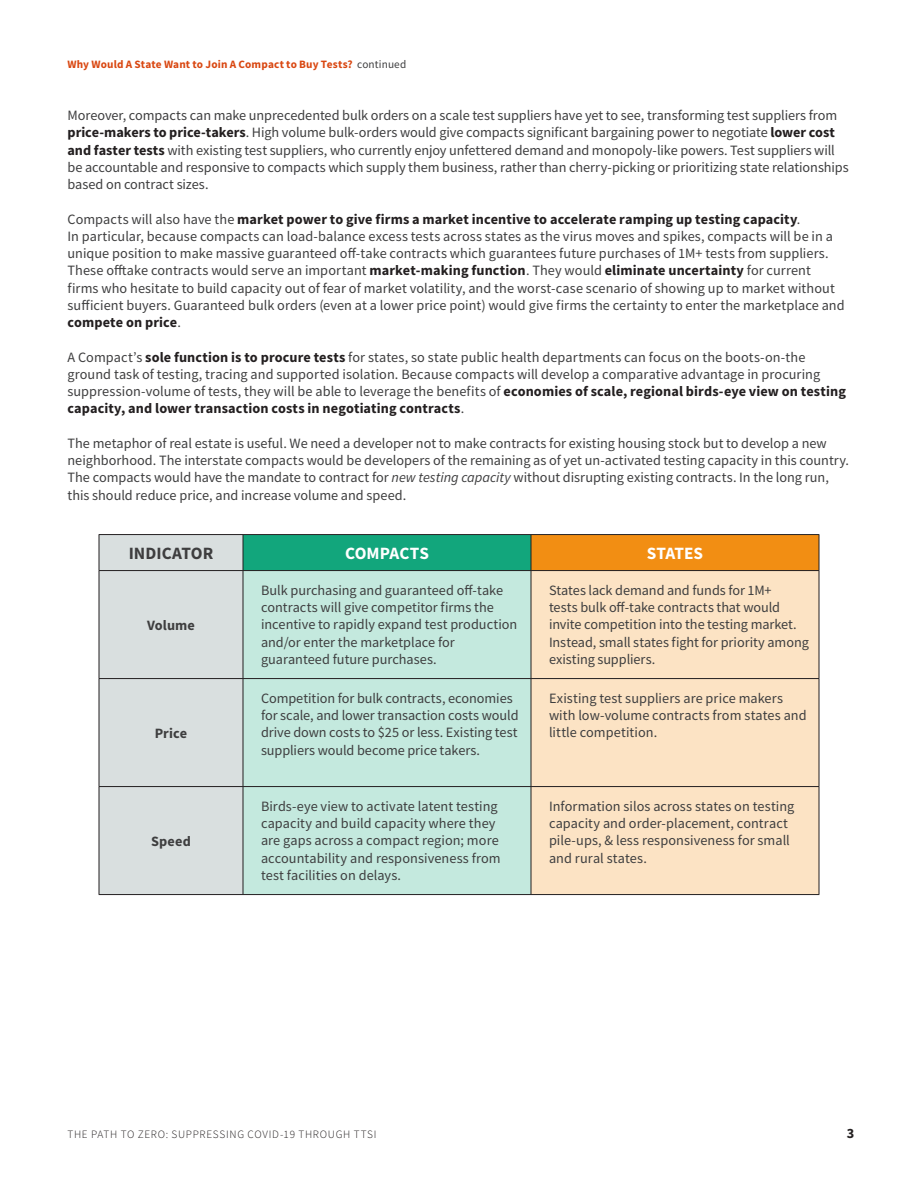
<style>
.page{position:relative;width:918px;height:1188px;background:#fff}
.page>*{position:absolute;margin:0;border:0;box-sizing:border-box;transform-origin:0 0}
.text{font:700 17.25px "Source Sans Pro";color:#fff}
.text-2{font:700 17.25px "Source Sans Pro";color:#3e3e3f}
.text-3{font:14.25px/17.2px "Source Sans Pro";color:#3e3e3f}
.text-4{font:700 14.25px "Source Sans Pro";letter-spacing:.01em;color:#3e3e3f}
.t1{font:700 14.25px "Source Sans Pro";color:#231f20}
.t2{font:700 11.25px "Source Sans Pro";letter-spacing:.015em;color:#d94711}
.t3{font:300 11.25px "Source Sans Pro";letter-spacing:.06em;color:#231f20}
.s1{font-weight:400;color:#3e3e3f}
.s2{font-weight:700;color:#231f20}
.s3{font-style:italic}
</style>
<div class="page">
<div style="left:100px;top:535px;width:143px;height:359px;background:#d9dfdf"></div>
<div style="left:243px;top:535px;width:288px;height:36px;background:#12a67c"></div>
<div style="left:531px;top:535px;width:288px;height:36px;background:#f28e13"></div>
<div style="left:244px;top:571px;width:287px;height:323px;background:#c4e9de"></div>
<div style="left:532px;top:571px;width:287px;height:323px;background:#fce3c4"></div>
<hr style="left:99px;top:534px;width:144px;height:1px;background:#231f20">
<hr style="left:99px;top:535px;width:1px;height:35px;background:#231f20">
<hr style="left:243px;top:534px;width:288px;height:1px;background:#231f20">
<hr style="left:243px;top:535px;width:1px;height:35px;background:#231f20">
<hr style="left:531px;top:534px;width:288px;height:1px;background:#231f20">
<hr style="left:531px;top:535px;width:1px;height:35px;background:#231f20">
<hr style="left:819px;top:535px;width:1px;height:35px;background:#231f20">
<hr style="left:99px;top:570px;width:144px;height:1px;background:#231f20">
<hr style="left:99px;top:571px;width:1px;height:107px;background:#231f20">
<hr style="left:243px;top:570px;width:288px;height:1px;background:#231f20">
<hr style="left:243px;top:571px;width:1px;height:107px;background:#231f20">
<hr style="left:531px;top:570px;width:288px;height:1px;background:#231f20">
<hr style="left:531px;top:571px;width:1px;height:107px;background:#231f20">
<hr style="left:819px;top:571px;width:1px;height:107px;background:#231f20">
<hr style="left:99px;top:678px;width:144px;height:1px;background:#231f20">
<hr style="left:99px;top:679px;width:1px;height:107px;background:#231f20">
<hr style="left:243px;top:678px;width:288px;height:1px;background:#231f20">
<hr style="left:243px;top:679px;width:1px;height:107px;background:#231f20">
<hr style="left:531px;top:678px;width:288px;height:1px;background:#231f20">
<hr style="left:531px;top:679px;width:1px;height:107px;background:#231f20">
<hr style="left:819px;top:679px;width:1px;height:107px;background:#231f20">
<hr style="left:99px;top:786px;width:144px;height:1px;background:#231f20">
<hr style="left:99px;top:787px;width:1px;height:107px;background:#231f20">
<hr style="left:243px;top:786px;width:288px;height:1px;background:#231f20">
<hr style="left:243px;top:787px;width:1px;height:107px;background:#231f20">
<hr style="left:531px;top:786px;width:288px;height:1px;background:#231f20">
<hr style="left:531px;top:787px;width:1px;height:107px;background:#231f20">
<hr style="left:819px;top:787px;width:1px;height:107px;background:#231f20">
<hr style="left:99px;top:894px;width:144px;height:1px;background:#231f20">
<hr style="left:243px;top:894px;width:288px;height:1px;background:#231f20">
<hr style="left:531px;top:894px;width:288px;height:1px;background:#231f20">
<p class="t2" style="left:68px;top:57px;width:340px">Why Would A State Want to Join A Compact to Buy Tests? <span class="s1">continued</span></p>
<p class="text-3" style="left:68px;top:107px;width:783px">Moreover, compacts can make unprecedented bulk orders on a scale test suppliers have yet to see, transforming test suppliers from <span class="s2">price-makers to price-takers</span>. High volume bulk-orders would give compacts significant bargaining power to negotiate <span class="s2">lower cost and faster tests</span> with existing test suppliers, who currently enjoy unfettered demand and monopoly-like powers. Test suppliers will be accountable and responsive to compacts which supply them business, rather than cherry-picking or prioritizing state relationships based on contract sizes.</p>
<p class="text-3" style="left:68px;top:210px;width:779px">Compacts will also have the <span class="s2">market power to give firms a market incentive to accelerate ramping up testing capacity</span>.<br>In particular, because compacts can load-balance excess tests across states as the virus moves and spikes, compacts will be in a unique position to make massive guaranteed off-take contracts which guarantees future purchases of 1M+ tests from suppliers.<br>These offtake contracts would serve an important <span class="s2">market-making function</span>. They would <span class="s2">eliminate uncertainty</span> for current firms who hesitate to build capacity out of fear of market volatility, and the worst-case scenario of showing up to market without sufficient buyers. Guaranteed bulk orders (even at a lower price point) would give firms the certainty to enter the marketplace and <span class="s2">compete on price</span>.</p>
<p class="text-3" style="left:68px;top:348px;width:780px">A Compact’s <span class="s2">sole function is to procure tests</span> for states, so state public health departments can focus on the boots-on-the ground task of testing, tracing and supported isolation. Because compacts will develop a comparative advantage in procuring suppression-volume of tests, they will be able to leverage the benefits of <span class="s2">economies of scale, regional birds-eye view on testing capacity, and lower transaction costs in negotiating contracts</span>.</p>
<p class="text-3" style="left:68px;top:435px;width:783px">The metaphor of real estate is useful. We need a developer not to make contracts for existing housing stock but to develop a new neighborhood. The interstate compacts would be developers of the remaining as of yet un-activated testing capacity in this country.<br>The compacts would have the mandate to contract for <span class="s3">new testing capacity</span> without disrupting existing contracts. In the long run, this should reduce price, and increase volume and speed.</p>
<p class="text-2" style="left:129px;top:542px;width:86px">INDICATOR</p>
<p class="text" style="left:345px;top:542px;width:85px">COMPACTS</p>
<p class="text" style="left:647px;top:542px;width:58px">STATES</p>
<p class="text-4" style="left:147px;top:616px;width:49px">Volume</p>
<p class="text-4" style="left:155px;top:724px;width:34px">Price</p>
<p class="text-4" style="left:151px;top:832px;width:41px">Speed</p>
<p class="text-3" style="left:261px;top:581px;width:258px">Bulk purchasing and guaranteed off-take contracts will give competitor firms the incentive to rapidly expand test production and/or enter the marketplace for guaranteed future purchases.</p>
<p class="text-3" style="left:549px;top:581px;width:261px">States lack demand and funds for 1M+<br>tests bulk off-take contracts that would invite competition into the testing market.<br>Instead, small states fight for priority among existing suppliers.</p>
<p class="text-3" style="left:261px;top:689px;width:259px">Competition for bulk contracts, economies for scale, and lower transaction costs would drive down costs to $25 or less. Existing test suppliers would become price takers.</p>
<p class="text-3" style="left:549px;top:689px;width:259px">Existing test suppliers are price makers with low-volume contracts from states and little competition.</p>
<p class="text-3" style="left:261px;top:797px;width:241px">Birds-eye view to activate latent testing capacity and build capacity where they are gaps across a compact region; more accountability and responsiveness from test facilities on delays.</p>
<p class="text-3" style="left:549px;top:797px;width:247px">Information silos across states on testing capacity and order-placement, contract pile-ups, &amp; less responsiveness for small and rural states.</p>
<p class="t3" style="left:68px;top:1127px;width:311px">THE PATH TO ZERO: SUPPRESSING COVID-19 THROUGH TTSI</p>
<p class="t1" style="left:847px;top:1124px;width:9px">3</p>
</div>
